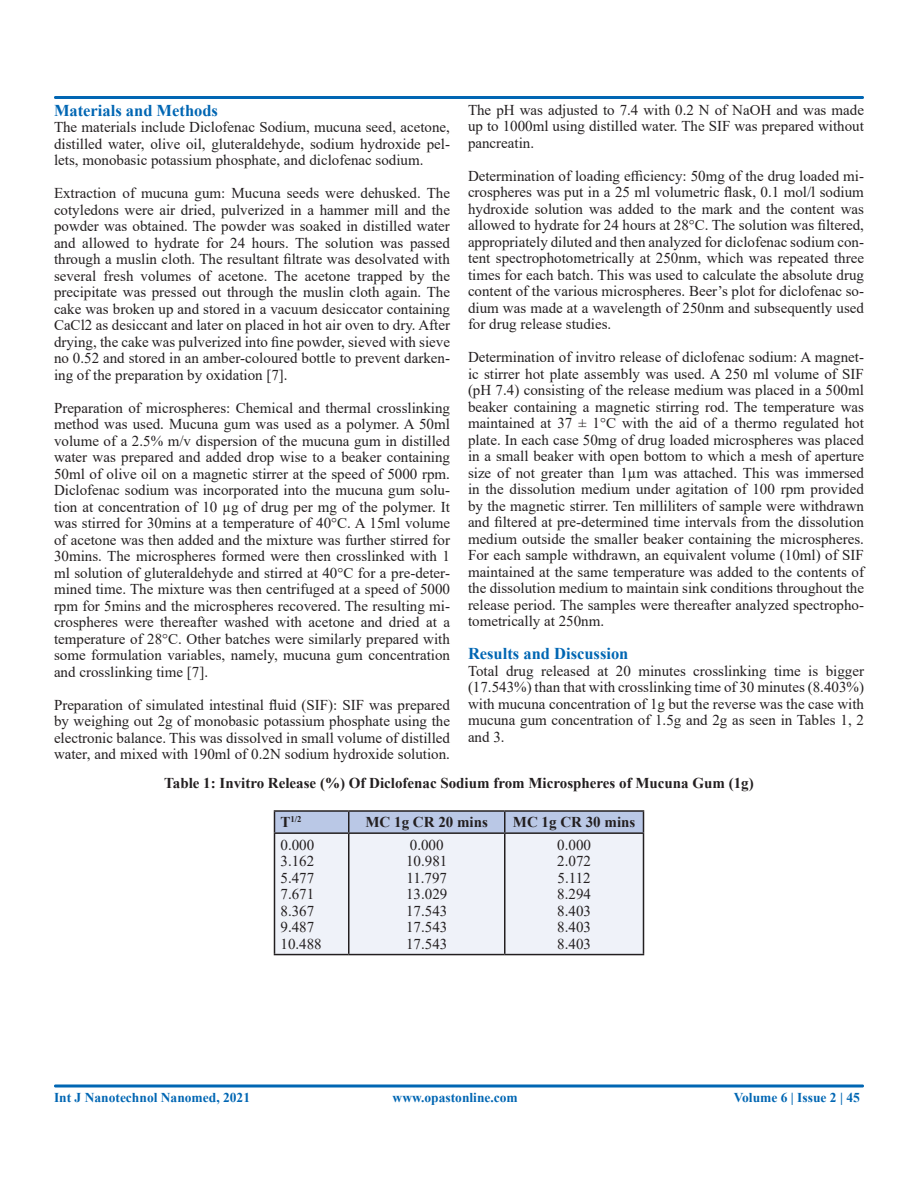
<style>
.page{position:relative;width:918px;height:1188px;background:#fff}
.page>*{position:absolute;margin:0;border:0;box-sizing:border-box;transform-origin:0 0}
.t1{font:700 16.5px "Times New Roman";color:#0166b3}
.t2{font:15px/16.5px "Times New Roman";color:#231f20;text-align:justify}
.t3{font:700 15px "Times New Roman";color:#231f20}
.t4{font:700 13.5px "Times New Roman";color:#0166b3}
.t5{font:700 8.7px "Times New Roman";color:#231f20}
.s1{font-size:15px}
</style>
<div class="page">
<div style="left:54px;top:96px;width:810px;height:3px;border:2px solid #0166b3"></div>
<div style="left:54px;top:1084px;width:810px;height:4px;border:2px solid #0166b3"></div>
<div style="left:275px;top:834px;width:368px;height:120px;background:#eff2f9"></div>
<hr style="left:274px;top:810px;width:75px;height:2px;background:#231f20">
<hr style="left:349px;top:810px;width:156px;height:2px;background:#231f20">
<hr style="left:505px;top:810px;width:139px;height:2px;background:#231f20">
<div style="left:274px;top:811px;width:370px;height:21px;background:#bac8e6"></div>
<hr style="left:274px;top:832px;width:75px;height:2px;background:#231f20">
<hr style="left:274px;top:834px;width:1px;height:120px;background:#231f20">
<hr style="left:349px;top:832px;width:156px;height:2px;background:#231f20">
<hr style="left:348px;top:834px;width:2px;height:120px;background:#231f20">
<hr style="left:505px;top:832px;width:139px;height:2px;background:#231f20">
<hr style="left:504px;top:834px;width:2px;height:120px;background:#231f20">
<hr style="left:643px;top:834px;width:1px;height:120px;background:#231f20">
<hr style="left:274px;top:954px;width:75px;height:1px;background:#231f20">
<hr style="left:349px;top:954px;width:156px;height:1px;background:#231f20">
<hr style="left:505px;top:954px;width:139px;height:1px;background:#231f20">
<p class="t1" style="left:54px;top:98px;width:166px">Materials and Methods</p>
<p class="t2" style="left:54px;top:118px;width:398px">The materials include Diclofenac Sodium, mucuna seed, acetone, distilled water, olive oil, gluteraldehyde, sodium hydroxide pel&shy;lets, monobasic potassium phosphate, and diclofenac sodium.</p>
<p class="t2" style="left:54px;top:184px;width:398px">Extraction of mucuna gum: Mucuna seeds were dehusked. The cotyledons were air dried, pulverized in a hammer mill and the powder was obtained. The powder was soaked in distilled water and allowed to hydrate for 24 hours. The solution was passed through a muslin cloth. The resultant filtrate was desolvated with several fresh volumes of acetone. The acetone trapped by the precipitate was pressed out through the muslin cloth again. The cake was broken up and stored in a vacuum desiccator containing CaCl2 as desiccant and later on placed in hot air oven to dry. After drying, the cake was pulverized into fine powder, sieved with sieve no 0.52 and stored in an amber-coloured bottle to prevent darken&shy;ing of the preparation by oxidation [7].</p>
<p class="t2" style="left:54px;top:399px;width:398px">Preparation of microspheres: Chemical and thermal crosslinking method was used. Mucuna gum was used as a polymer. A 50ml volume of a 2.5% m/v dispersion of the mucuna gum in distilled water was prepared and added drop wise to a beaker containing 50ml of olive oil on a magnetic stirrer at the speed of 5000 rpm.<br>Diclofenac sodium was incorporated into the mucuna gum solu&shy;tion at concentration of 10 µg of drug per mg of the polymer. It was stirred for 30mins at a temperature of 40°C. A 15ml volume of acetone was then added and the mixture was further stirred for 30mins. The microspheres formed were then crosslinked with 1 ml solution of gluteraldehyde and stirred at 40°C for a pre-deter&shy;mined time. The mixture was then centrifuged at a speed of 5000 rpm for 5mins and the microspheres recovered. The resulting mi&shy;crospheres were thereafter washed with acetone and dried at a temperature of 28°C. Other batches were similarly prepared with some formulation variables, namely, mucuna gum concentration and crosslinking time [7].</p>
<p class="t2" style="left:54px;top:696px;width:398px">Preparation of simulated intestinal fluid (SIF): SIF was prepared by weighing out 2g of monobasic potassium phosphate using the electronic balance. This was dissolved in small volume of distilled water, and mixed with 190ml of 0.2N sodium hydroxide solution.</p>
<p class="t2" style="left:468px;top:101px;width:398px">The pH was adjusted to 7.4 with 0.2 N of NaOH and was made up to 1000ml using distilled water. The SIF was prepared without pancreatin.</p>
<p class="t2" style="left:468px;top:167px;width:398px">Determination of loading efficiency: 50mg of the drug loaded mi&shy;crospheres was put in a 25 ml volumetric flask, 0.1 mol/l sodium hydroxide solution was added to the mark and the content was allowed to hydrate for 24 hours at 28°C. The solution was filtered, appropriately diluted and then analyzed for diclofenac sodium con&shy;tent spectrophotometrically at 250nm, which was repeated three times for each batch. This was used to calculate the absolute drug content of the various microspheres. Beer’s plot for diclofenac so&shy;dium was made at a wavelength of 250nm and subsequently used for drug release studies.</p>
<p class="t2" style="left:468px;top:348px;width:398px">Determination of invitro release of diclofenac sodium: A magnet&shy;ic stirrer hot plate assembly was used. A 250 ml volume of SIF (pH 7.4) consisting of the release medium was placed in a 500ml beaker containing a magnetic stirring rod. The temperature was maintained at 37 ± 1°C with the aid of a thermo regulated hot plate. In each case 50mg of drug loaded microspheres was placed in a small beaker with open bottom to which a mesh of aperture size of not greater than 1µm was attached. This was immersed in the dissolution medium under agitation of 100 rpm provided by the magnetic stirrer. Ten milliliters of sample were withdrawn and filtered at pre-determined time intervals from the dissolution medium outside the smaller beaker containing the microspheres.<br>For each sample withdrawn, an equivalent volume (10ml) of SIF maintained at the same temperature was added to the contents of the dissolution medium to maintain sink conditions throughout the release period. The samples were thereafter analyzed spectropho&shy;tometrically at 250nm.</p>
<p class="t1" style="left:468px;top:642px;width:162px">Results and Discussion</p>
<p class="t2" style="left:468px;top:662px;width:398px">Total drug released at 20 minutes crosslinking time is bigger (17.543%) than that with crosslinking time of 30 minutes (8.403%) with mucuna concentration of 1g but the reverse was the case with mucuna gum concentration of 1.5g and 2g as seen in Tables 1, 2 and 3.</p>
<p class="t3" style="left:164px;top:772px;width:591px">Table 1: Invitro Release (%) Of Diclofenac Sodium from Microspheres of Mucuna Gum (1g)</p>
<p class="t5" style="left:280px;top:813px;width:23px"><span class="s1">T</span>1/2</p>
<p class="t3" style="left:366px;top:811px;width:124px">MC 1g CR 20 mins</p>
<p class="t3" style="left:513px;top:811px;width:124px">MC 1g CR 30 mins</p>
<p class="t2" style="left:280px;top:836px;width:35px">0.000</p>
<p class="t2" style="left:280px;top:852px;width:35px">3.162</p>
<p class="t2" style="left:280px;top:869px;width:35px">5.477</p>
<p class="t2" style="left:280px;top:885px;width:35px">7.671</p>
<p class="t2" style="left:280px;top:902px;width:35px">8.367</p>
<p class="t2" style="left:280px;top:918px;width:35px">9.487</p>
<p class="t2" style="left:280px;top:935px;width:43px">10.488</p>
<p class="t2" style="left:410px;top:836px;width:35px">0.000</p>
<p class="t2" style="left:406px;top:852px;width:43px">10.981</p>
<p class="t2" style="left:406px;top:869px;width:42px">11.797</p>
<p class="t2" style="left:406px;top:885px;width:43px">13.029</p>
<p class="t2" style="left:406px;top:902px;width:43px">17.543</p>
<p class="t2" style="left:406px;top:918px;width:43px">17.543</p>
<p class="t2" style="left:406px;top:935px;width:43px">17.543</p>
<p class="t2" style="left:557px;top:836px;width:35px">0.000</p>
<p class="t2" style="left:557px;top:852px;width:35px">2.072</p>
<p class="t2" style="left:558px;top:869px;width:35px">5.112</p>
<p class="t2" style="left:557px;top:885px;width:35px">8.294</p>
<p class="t2" style="left:557px;top:902px;width:35px">8.403</p>
<p class="t2" style="left:557px;top:918px;width:35px">8.403</p>
<p class="t2" style="left:557px;top:935px;width:35px">8.403</p>
<p class="t4" style="left:54px;top:1088px;width:198px">Int J Nanotechnol Nanomed, 2021</p>
<p class="t4" style="left:393px;top:1088px;width:127px">www.opastonline.com</p>
<p class="t4" style="left:734px;top:1088px;width:128px">Volume 6 | Issue 2 | 45</p>
</div>
